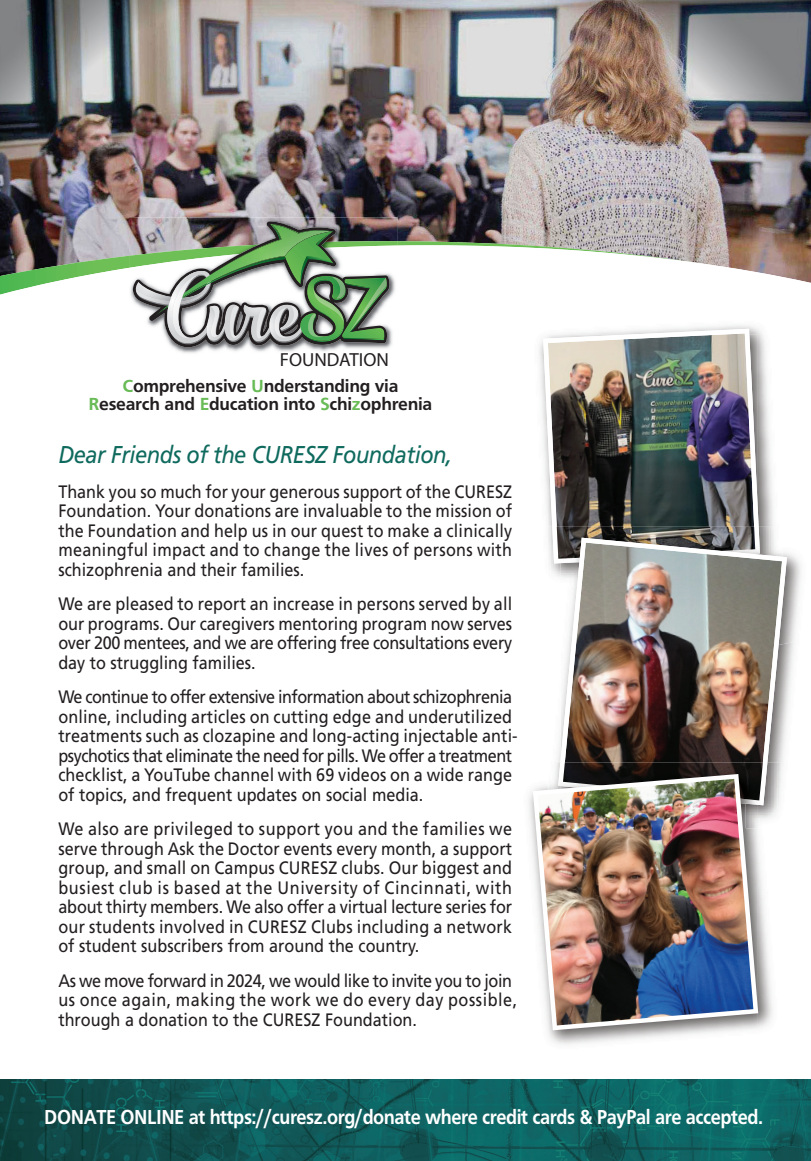
<style>
.page{position:relative;width:811px;height:1161px;background:#fff}
.page>*{position:absolute;margin:0;border:0;box-sizing:border-box;transform-origin:0 0}
.t1{font:italic 24.3px "Frutiger LT Std";letter-spacing:-.02em;color:#0f6a5e;scale:.9 1}
.t2{font:700 21px "Frutiger";letter-spacing:-.025em;color:#fff;scale:.9 1}
.t3{font:18.9px "Myriad Pro";color:#231f20}
.t4{font:700 18.15px/18.1px "Frutiger";letter-spacing:-.015em;color:#231f20;text-align:center}
.t5{font:18px/19.5px "Frutiger LT Std";color:#231f20;text-align:justify;scale:.9 1}
.s1{color:#68bb56}
</style>
<div class="page">
<img style="left:0;top:0;width:456px;height:221px">
<img style="left:456px;top:0;width:354px;height:245px">
<svg style="left:695px;top:245px;width:115px;height:38px"></svg>
<img style="left:0;top:1079px;width:810px;height:82px">
<img style="left:129px;top:217px;width:268px;height:4px">
<img style="left:172px;top:347px;width:217px;height:6px">
<img style="left:0;top:221px;width:695px;height:126px">
<img style="left:531px;top:317px;width:243px;height:210px">
<svg style="left:542px;top:329px;width:217px;height:198px"></svg>
<img style="left:547px;top:333px;width:206px;height:194px">
<img style="left:786px;top:645px;width:8px;height:84px">
<img style="left:786px;top:553px;width:15px;height:92px">
<img style="left:548px;top:527px;width:9px;height:49px">
<img style="left:759px;top:527px;width:15px;height:11px">
<img style="left:552px;top:527px;width:207px;height:36px">
<img style="left:556px;top:527px;width:198px;height:32px">
<svg style="left:557px;top:538px;width:229px;height:253px"></svg>
<img style="left:564px;top:543px;width:217px;height:219px">
<img style="left:529px;top:792px;width:244px;height:253px">
<img style="left:547px;top:1030px;width:210px;height:6px">
<img style="left:555px;top:762px;width:225px;height:66px">
<img style="left:557px;top:762px;width:209px;height:43px">
<img style="left:562px;top:762px;width:200px;height:38px">
<svg style="left:532px;top:774px;width:225px;height:256px"></svg>
<img style="left:537px;top:779px;width:215px;height:246px">
<p class="t3" style="left:280px;top:349px;width:111px">FOUNDATION</p>
<p class="t4" style="left:89px;top:378px;width:345px"><span class="s1">C</span>omprehensive <span class="s1">U</span>nderstanding via<br><span class="s1">R</span>esearch and <span class="s1">E</span>ducation into <span class="s1">S</span>chi<span class="s1">z</span>ophrenia</p>
<h1 class="t1" style="left:58px;top:441px;width:439px">Dear Friends of the CURESZ Foundation,</h1>
<p class="t5" style="left:58px;top:483px;width:505px">Thank you so much for your generous support of the CURESZ Foundation. Your donations are invaluable to the mission of the Foundation and help us in our quest to make a clinically meaningful impact and to change the lives of persons with schizophrenia and their families.</p>
<p class="t5" style="left:58px;top:595px;width:505px">We are pleased to report an increase in persons served by all our programs. Our caregivers mentoring program now serves over 200 mentees, and we are offering free consultations every day to struggling families.</p>
<p class="t5" style="left:58px;top:688px;width:511px;text-align:left">We continue to offer extensive information about schizophrenia online, including articles on cutting edge and underutilized treatments such as clozapine and long-acting injectable anti&shy;psychotics that eliminate the need for pills. We offer a treatment checklist, a YouTube channel with 69 videos on a wide range of topics, and frequent updates on social media.</p>
<p class="t5" style="left:58px;top:820px;width:505px">We also are privileged to support you and the families we serve through Ask the Doctor events every month, a support group, and small on Campus CURESZ clubs. Our biggest and busiest club is based at the University of Cincinnati, with about thirty members. We also offer a virtual lecture series for our students involved in CURESZ Clubs including a network of student subscribers from around the country.</p>
<p class="t5" style="left:58px;top:972px;width:511px;text-align:left">As we move forward in 2024, we would like to invite you to join us once again, making the work we do every day possible, through a donation to the CURESZ Foundation.</p>
<p class="t2" style="left:44px;top:1109px;width:799px">DONATE ONLINE at https://curesz.org/donate where credit cards &amp; PayPal are accepted.</p>
</div>
